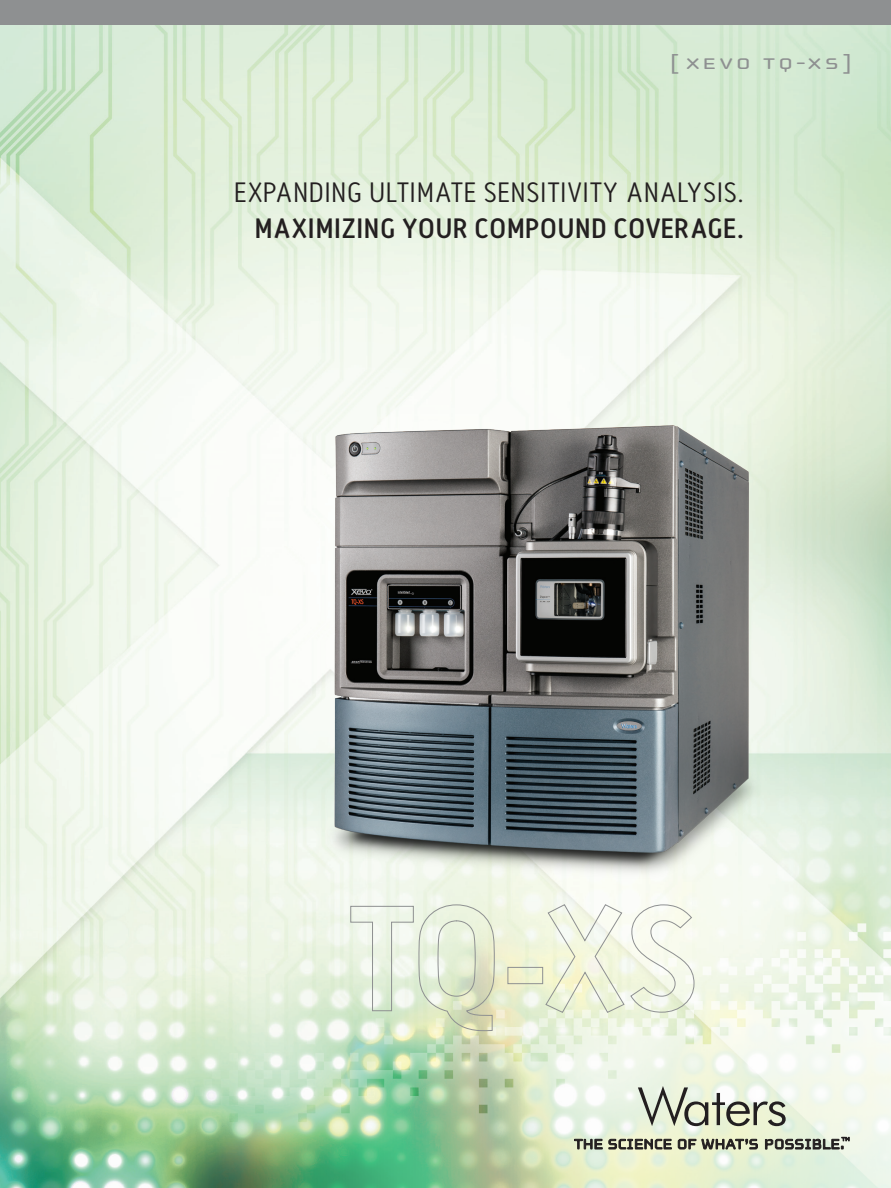
<style>
.page{position:relative;width:891px;height:1188px;background:#fff}
.page>*{position:absolute;margin:0;border:0;box-sizing:border-box;transform-origin:0 0}
.t1{font:27px "Antitled OT";letter-spacing:.06em;color:#231f20;scale:1.05 1}
.t2{font:500 27px "Antitled OT";letter-spacing:.06em;color:#231f20;scale:1.05 1}
.t3{font:22.5px "Cholla Unicase";letter-spacing:.12em;color:#8e9091;scale:1.25 1}
</style>
<div class="page">
<img style="left:0;top:25px;width:891px;height:890px">
<div style="left:0;top:0;width:891px;height:25px;background:#8e9091"></div>
<img style="left:0;top:915px;width:891px;height:273px">
<svg style="left:574px;top:1139px;width:98px;height:10px"></svg>
<svg style="left:678px;top:1139px;width:18px;height:10px"></svg>
<svg style="left:702px;top:1137px;width:56px;height:12px"></svg>
<svg style="left:765px;top:1137px;width:84px;height:12px"></svg>
<svg style="left:638px;top:1086px;width:148px;height:40px;background:#bec3b3"></svg>
<svg style="left:350px;top:904px;width:145px;height:128px;background:#e1e9d4"></svg>
<div style="left:508px;top:967px;width:35px;height:17px;border:1px solid #8e9091"></div>
<svg style="left:545px;top:904px;width:150px;height:109px"></svg>
<img style="left:292px;top:413px;width:490px;height:474px">
<p class="t3" style="left:670px;top:52px;width:147px">[ XEVO TQ-XS]</p>
<p class="t1" style="left:235px;top:176px;width:486px">EXPANDING ULTIMATE SENSITIVITY ANALYSIS.</p>
<p class="t2" style="left:255px;top:212px;width:467px">MAXIMIZING YOUR COMPOUND COVERAGE.</p>
</div>
